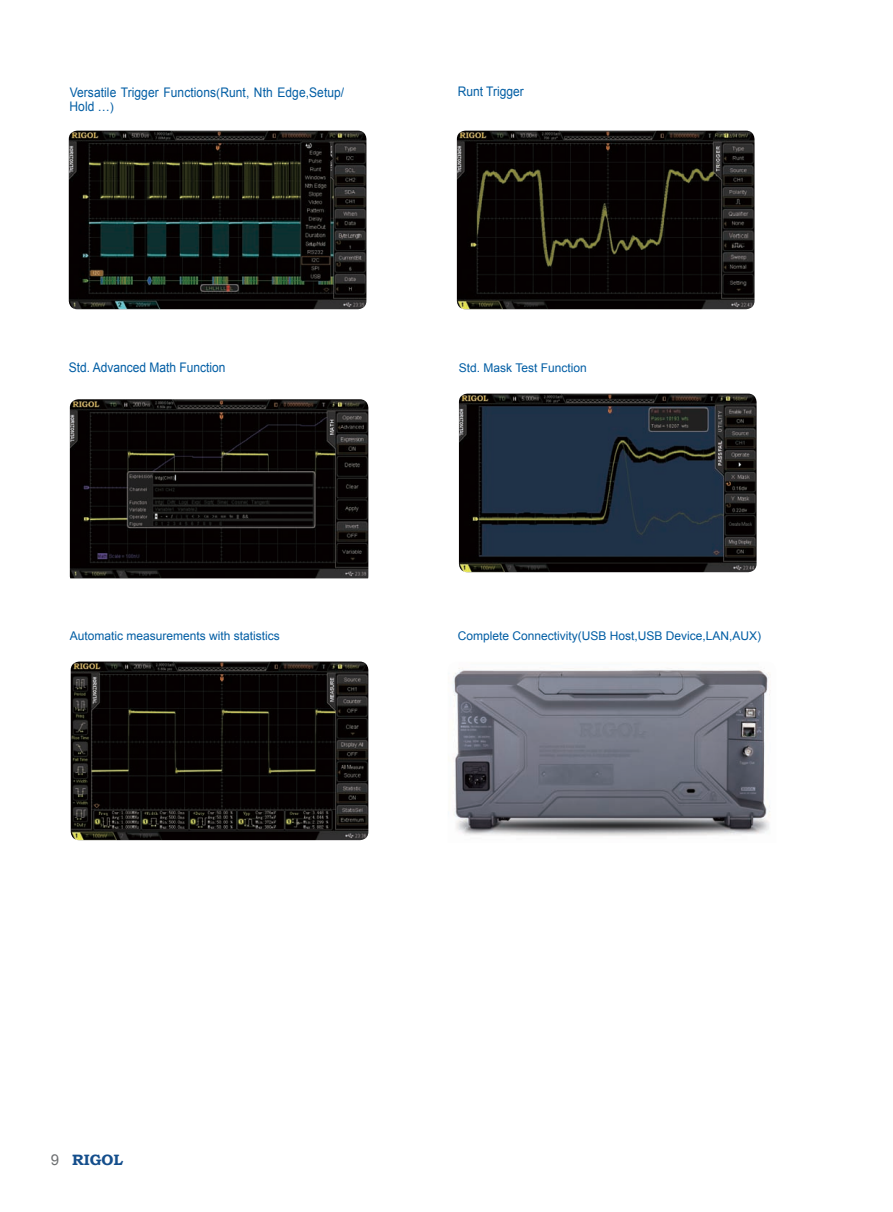
<style>
.page{position:relative;width:893px;height:1212px;background:#fff}
.page>*{position:absolute;margin:0;border:0;box-sizing:border-box;transform-origin:0 0}
.t1{font:700 15px "Bookman Old Style";color:#144e8c}
.t2{font:13.2px/14.4px "Arial";color:#005da4;scale:.91 1}
.t3{font:12px "Arial";color:#005da4}
.t4{font:12px "Arial";color:#005da4}
.s1{font-size:12px}
.s2{font-family:"Arial";font-weight:400;color:#6d6f71}
</style>
<div class="page">
<img style="left:69px;top:131px;width:297px;height:178px">
<img style="left:457px;top:131px;width:297px;height:178px">
<img style="left:459px;top:394px;width:298px;height:178px">
<img style="left:71px;top:661px;width:297px;height:179px">
<img style="left:453px;top:668px;width:317px;height:168px">
<img style="left:70px;top:399px;width:298px;height:179px">
<p class="t2" style="left:70px;top:85px;width:303px">Versatile Trigger Functions<span class="s1">(</span>Runt, Nth Edge,Setup/<br>Hold …<span class="s1">)</span></p>
<p class="t2" style="left:458px;top:84px;width:74px">Runt Trigger</p>
<p class="t2" style="left:69px;top:360px;width:174px">Std. Advanced Math Function</p>
<p class="t3" style="left:459px;top:360px;width:129px">Std. Mask Test Function</p>
<p class="t3" style="left:70px;top:628px;width:212px">Automatic measurements with statistics</p>
<p class="t4" style="left:458px;top:628px;width:305px">Complete Connectivity(USB Host,USB Device,LAN,AUX)</p>
<p class="t1" style="left:51px;top:1149px;width:74px"><span class="s2">9</span> RIGOL</p>
</div>
